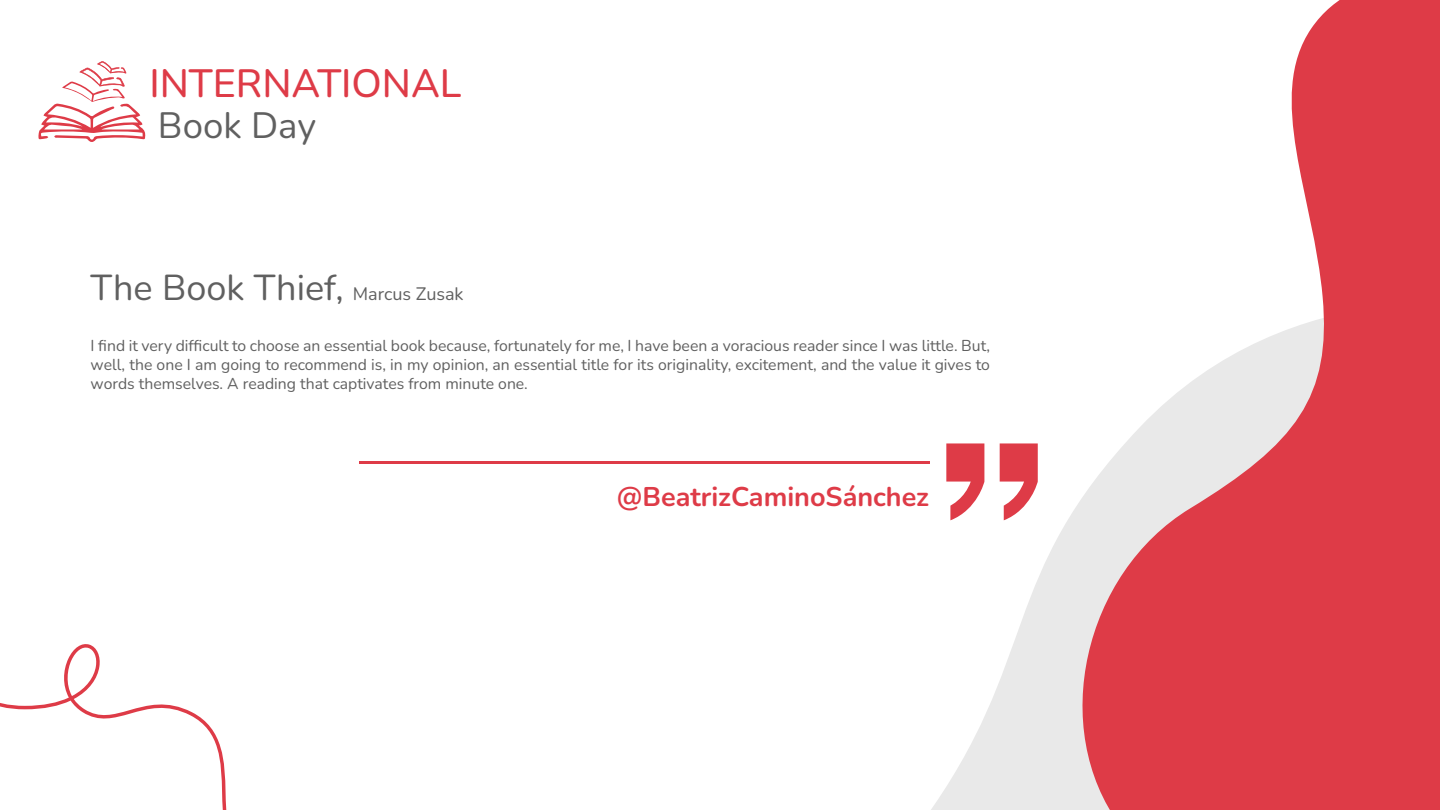
<style>
.page{position:relative;width:1440px;height:810px;background:#fff}
.page>*{position:absolute;margin:0;border:0;box-sizing:border-box;transform-origin:0 0}
.t1{font:500 39.38px "Nunito";color:#de3b47}
.t2{font:36.6px "Nunito";color:#606060}
.t3{font:36px "Nunito";color:#606060}
.t4{font:700 27px "Nunito";color:#de3b47}
.t5{font:15.75px/18.9px "Nunito";color:#606060;text-align:justify}
.s1{font-size:18px}
</style>
<div class="page">
<svg style="left:38px;top:61px;width:108px;height:81px"></svg>
<hr style="left:359px;top:462px;width:571px;height:2px;background:#de3b47">
<svg style="left:922px;top:443px;width:126px;height:367px"></svg>
<svg style="left:1048px;top:0;width:392px;height:810px;fill:#de3b47"></svg>
<svg style="left:0;top:644px;width:227px;height:166px"></svg>
<h1 class="t1" style="left:149px;top:56px;width:314px">INTERNATIONAL</h1>
<h2 class="t2" style="left:158px;top:99px;width:160px">Book Day</h2>
<h3 class="t3" style="left:91px;top:262px;width:375px">The Book Thief, <span class="s1">Marcus Zusak</span></h3>
<p class="t5" style="left:91px;top:336px;width:901px">I find it very difficult to choose an essential book because, fortunately for me, I have been a voracious reader since I was little. But, well, the one I am going to recommend is, in my opinion, an essential title for its originality, excitement, and the value it gives to words themselves. A reading that captivates from minute one.</p>
<h3 class="t4" style="left:617px;top:478px;width:314px">@BeatrizCaminoSánchez</h3>
</div>
